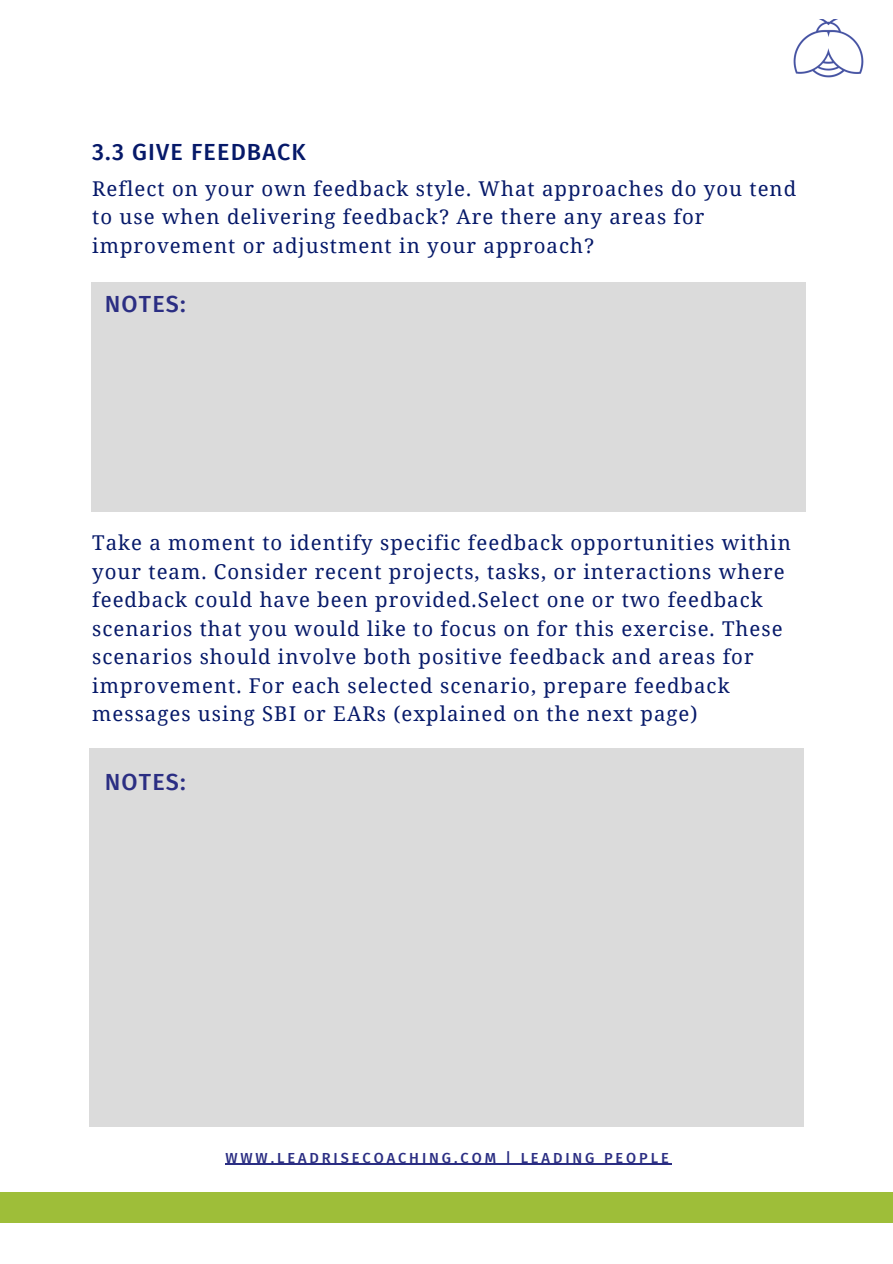
<style>
.page{position:relative;width:893px;height:1264px;background:#fff}
.page>*{position:absolute;margin:0;border:0;box-sizing:border-box;transform-origin:0 0}
.t1{font:500 23.25px "Fira Sans";letter-spacing:.05em;color:#061969}
.t2{font:500 23.25px "Fira Sans";letter-spacing:.05em;color:#2b2e83}
.t3{font:20.4px/28.5px "Noto Serif";letter-spacing:.05em;color:#061969}
.t4{font:500 14.55px "Fira Sans";letter-spacing:.2em;color:#2b2e83}
</style>
<div class="page">
<div style="left:0;top:1192px;width:892px;height:30px;background:#9ebe39"></div>
<img style="left:793px;top:19px;width:71px;height:59px">
<div style="left:91px;top:282px;width:714px;height:230px;background:#dbdbdb"></div>
<div style="left:90px;top:748px;width:713px;height:379px;background:#dbdbdb"></div>
<hr style="left:225px;top:1163px;width:274px;height:1px;background:#2b2e83">
<hr style="left:499px;top:1163px;width:32px;height:1px;background:#2b2e83">
<hr style="left:531px;top:1163px;width:140px;height:1px;background:#2b2e83">
<p class="t1" style="left:92px;top:139px;width:215px">3.3 GIVE FEEDBACK</p>
<p class="t3" style="left:92px;top:173px;width:705px">Reflect on your own feedback style. What approaches do you tend to use when delivering feedback? Are there any areas for improvement or adjustment in your approach?</p>
<p class="t2" style="left:105px;top:290px;width:83px">NOTES:</p>
<p class="t3" style="left:92px;top:528px;width:700px">Take a moment to identify specific feedback opportunities within your team. Consider recent projects, tasks, or interactions where feedback could have been provided.Select one or two feedback scenarios that you would like to focus on for this exercise. These scenarios should involve both positive feedback and areas for improvement. For each selected scenario, prepare feedback messages using SBI or EARs (explained on the next page)</p>
<p class="t2" style="left:105px;top:768px;width:83px">NOTES:</p>
<p class="t4" style="left:225px;top:1148px;width:445px">WWW.LEADRISECOACHING.COM | LEADING PEOPLE</p>
</div>
